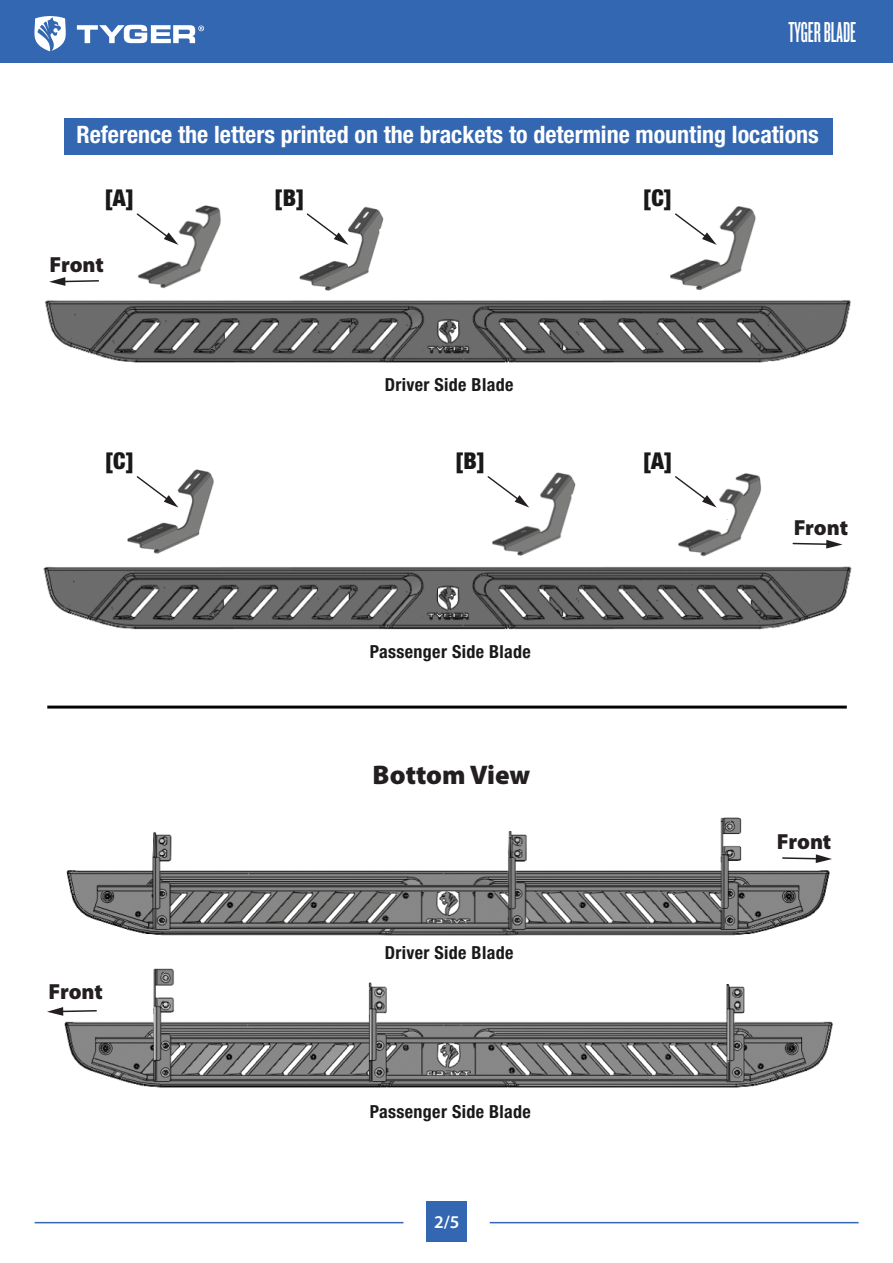
<style>
.page{position:relative;width:893px;height:1263px;background:#fff}
.page>*{position:absolute;margin:0;border:0;box-sizing:border-box;transform-origin:0 0}
.t1{font:30px "Knockout HTF46 Flyweight";color:#fff}
.t2{font:900 27px "Myriad Pro";color:#231f20}
.t3{font:700 condensed 24px "Helvetica Neue LT Std";color:#fff}
.t4{font:900 condensed 23.25px "Helvetica Neue LT Std";color:#191919}
.t5{font:900 21.9px "Myriad Pro";letter-spacing:-.01em;color:#231f20}
.t6{font:700 condensed 18px "Helvetica Neue LT Std";letter-spacing:.02em;color:#191919}
.t7{font:600 18px "Myriad Pro";color:#fff}
</style>
<div class="page">
<div style="left:64px;top:118px;width:768px;height:37px;background:#3367b2"></div>
<div style="left:0;top:0;width:893px;height:63px;background:#3367b2"></div>
<svg style="left:34px;top:16px;width:32px;height:35px"></svg>
<svg style="left:77px;top:25px;width:127px;height:18px"></svg>
<div style="left:427px;top:1201px;width:40px;height:40px;background:#3367b2"></div>
<hr style="left:35px;top:1222px;width:368px;height:1px;background:#3367b2">
<hr style="left:490px;top:1222px;width:369px;height:1px;background:#3367b2">
<hr style="left:47px;top:705px;width:800px;height:3px;background:#040503">
<img style="left:64px;top:817px;width:769px;height:271px">
<svg style="left:47px;top:1007px;width:51px;height:9px"></svg>
<svg style="left:781px;top:854px;width:51px;height:9px"></svg>
<img style="left:45px;top:205px;width:806px;height:158px">
<svg style="left:49px;top:277px;width:51px;height:9px"></svg>
<svg style="left:674px;top:212px;width:43px;height:33px"></svg>
<svg style="left:305px;top:212px;width:43px;height:33px"></svg>
<svg style="left:135px;top:212px;width:43px;height:33px"></svg>
<img style="left:43px;top:469px;width:809px;height:161px">
<svg style="left:792px;top:540px;width:50px;height:8px"></svg>
<svg style="left:674px;top:475px;width:43px;height:33px"></svg>
<svg style="left:486px;top:475px;width:43px;height:33px"></svg>
<svg style="left:135px;top:475px;width:43px;height:33px"></svg>
<p class="t1" style="left:788px;top:17px;width:69px">TYGER BLADE</p>
<p class="t3" style="left:76px;top:120px;width:744px">Reference the letters printed on the brackets to determine mounting locations</p>
<p class="t4" style="left:105px;top:183px;width:30px">[A]</p>
<p class="t4" style="left:275px;top:183px;width:30px">[B]</p>
<p class="t4" style="left:644px;top:183px;width:29px">[C]</p>
<p class="t5" style="left:50px;top:250px;width:56px">Front</p>
<p class="t6" style="left:385px;top:373px;width:130px">Driver Side Blade</p>
<p class="t4" style="left:105px;top:446px;width:29px">[C]</p>
<p class="t4" style="left:456px;top:446px;width:30px">[B]</p>
<p class="t4" style="left:643px;top:446px;width:30px">[A]</p>
<p class="t6" style="left:370px;top:641px;width:163px">Passenger Side Blade</p>
<p class="t2" style="left:373px;top:757px;width:159px">Bottom View</p>
<p class="t5" style="left:49px;top:977px;width:56px">Front</p>
<p class="t6" style="left:385px;top:941px;width:130px">Driver Side Blade</p>
<p class="t6" style="left:370px;top:1100px;width:163px">Passenger Side Blade</p>
<p class="t7" style="left:434px;top:1210px;width:27px">2/5</p>
<p class="t5" style="left:794px;top:512px;width:56px">Front</p>
<p class="t5" style="left:777px;top:827px;width:56px">Front</p>
</div>
